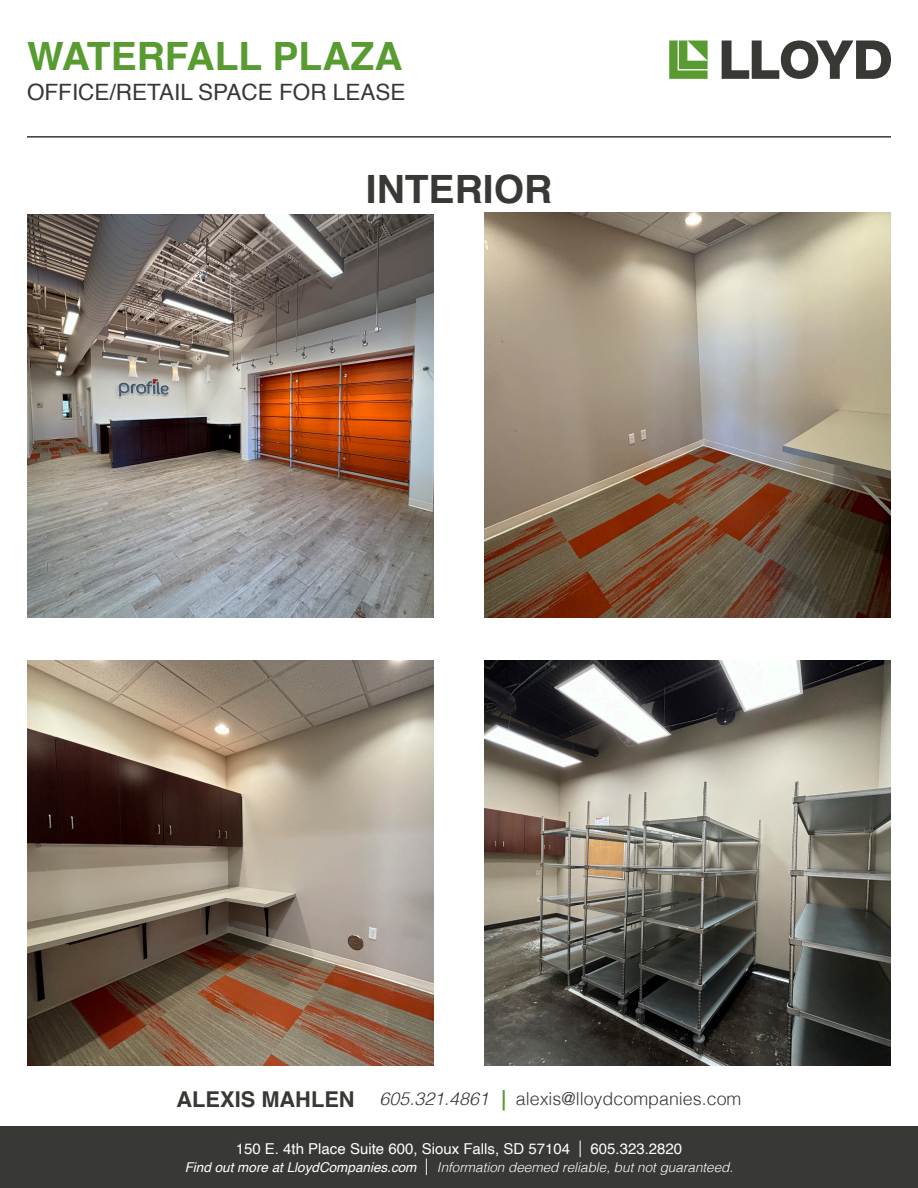
<style>
.page{position:relative;width:918px;height:1188px;background:#fff}
.page>*{position:absolute;margin:0;border:0;box-sizing:border-box;transform-origin:0 0}
.t1{font:700 39px "Helvetica";color:#589b31}
.t2{font:700 39px "Helvetica";color:#383935}
.t3{font:22.5px "Helvetica";color:#383935}
.t4{font:700 21.75px "Helvetica";color:#383935}
.t5{font:300 17.85px "Helvetica";color:#383935}
.t6{font:15px "Helvetica";color:#fff}
.t7{font:italic 300 13.5px "Helvetica";color:#fff}
.s1{font-style:italic}
.s2{font-style:italic;color:#589b31}
.s3{font-weight:300;font-size:16.5px}
.s4{font-weight:400}
.s5{font-style:normal;font-size:16.5px}
</style>
<div class="page">
<svg style="left:669px;top:41px;width:39px;height:38px"></svg>
<svg style="left:722px;top:40px;width:169px;height:39px"></svg>
<hr style="left:27px;top:136px;width:864px;height:2px;background:#383935">
<div style="left:0;top:1126px;width:918px;height:62px;background:#383935"></div>
<img style="left:27px;top:214px;width:406px;height:403px">
<img style="left:27px;top:661px;width:406px;height:405px">
<img style="left:485px;top:212px;width:406px;height:405px">
<img style="left:485px;top:661px;width:406px;height:405px">
<p class="t1" style="left:27px;top:25px;width:377px">WATERFALL PLAZA</p>
<p class="t3" style="left:27px;top:75px;width:380px">OFFICE/RETAIL SPACE FOR LEASE</p>
<p class="t2" style="left:366px;top:157px;width:188px">INTERIOR</p>
<p class="t4" style="left:177px;top:1082px;width:180px">ALEXIS MAHLEN</p>
<p class="t5" style="left:380px;top:1084px;width:363px"><span class="s1">605.321.4861</span> <span class="s2">|</span> alexis@lloydcompanies.com</p>
<p class="t6" style="left:236px;top:1137px;width:448px">150 E. 4th Place Suite 600, Sioux Falls, SD 57104 <span class="s3">|</span> 605.323.2820</p>
<p class="t7" style="left:185px;top:1156px;width:550px"><span class="s4">Find out more at LloydCompanies.com</span> <span class="s5">|</span> Information deemed reliable, but not guaranteed.</p>
</div>
